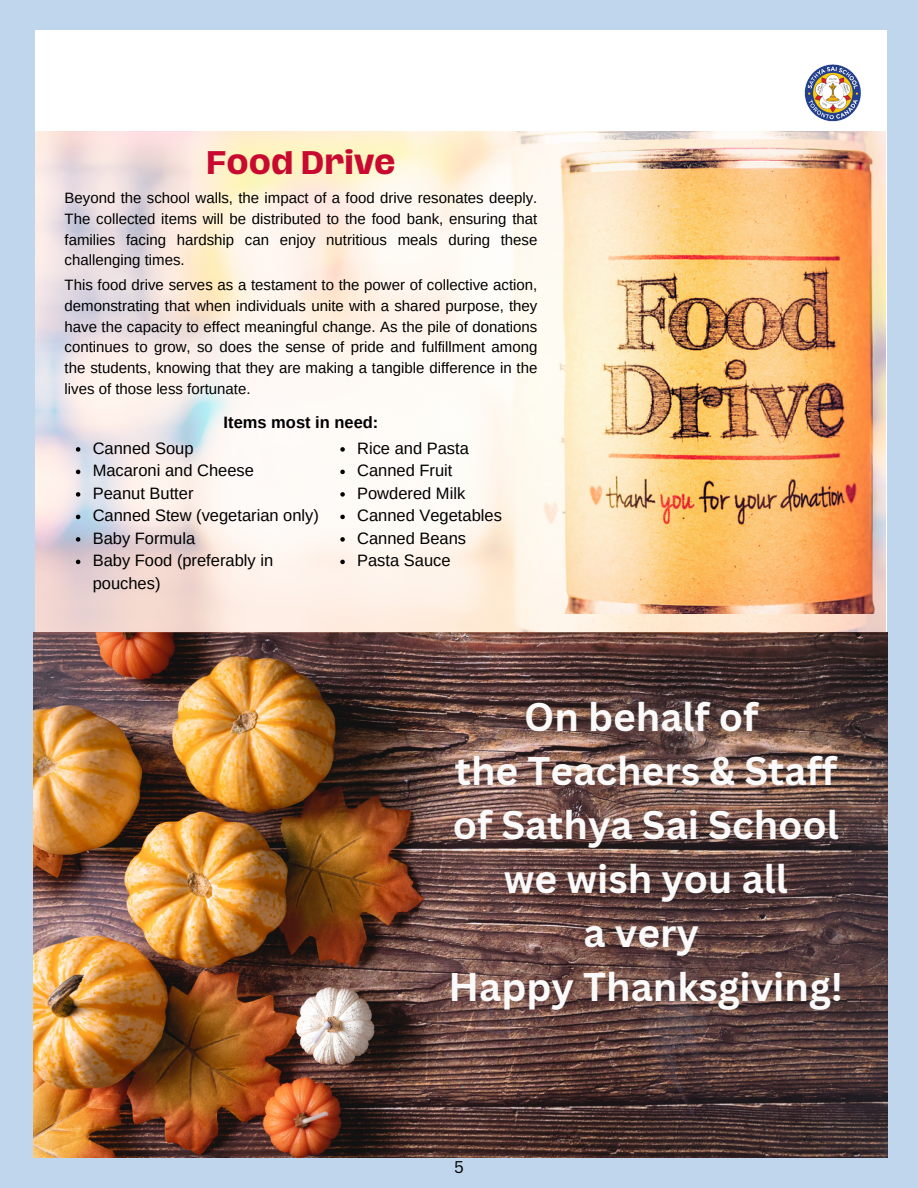
<style>
.page{position:relative;width:918px;height:1188px;background:#bfd6ec}
.page>*{position:absolute;margin:0;border:0;box-sizing:border-box;transform-origin:0 0}
.t1{font:700 38.85px "Canva Sans";color:#fafafa}
.t2{font:700 30px "Hagrid Text";color:#c80a30}
.t3{font:16.5px/22.5px "Arimo";color:#000}
.t4{font:700 16.5px "Arimo";color:#000}
.t5{font:16.5px "Canva Sans";color:#000}
.t6{font:15px/20.7px "Arimo";color:#000;text-align:justify}
</style>
<div class="page">
<div style="left:36px;top:31px;width:851px;height:1126px;background:#fff"></div>
<img style="left:804px;top:64px;width:57px;height:58px">
<img style="left:33px;top:632px;width:854px;height:526px">
<img style="left:36px;top:132px;width:849px;height:500px">
<img style="left:556px;top:132px;width:330px;height:481px">
<svg style="left:76px;top:447px;width:4px;height:5px"></svg>
<svg style="left:76px;top:470px;width:4px;height:4px"></svg>
<svg style="left:76px;top:492px;width:4px;height:5px"></svg>
<svg style="left:76px;top:515px;width:4px;height:4px"></svg>
<svg style="left:76px;top:537px;width:4px;height:5px"></svg>
<svg style="left:76px;top:560px;width:4px;height:4px"></svg>
<svg style="left:340px;top:447px;width:5px;height:5px"></svg>
<svg style="left:340px;top:470px;width:5px;height:4px"></svg>
<svg style="left:340px;top:492px;width:5px;height:5px"></svg>
<svg style="left:340px;top:515px;width:5px;height:4px"></svg>
<svg style="left:340px;top:537px;width:5px;height:5px"></svg>
<svg style="left:340px;top:560px;width:5px;height:4px"></svg>
<p class="t2" style="left:206px;top:148px;width:191px">Food Drive</p>
<p class="t6" style="left:65px;top:188px;width:474px">Beyond the school walls, the impact of a food drive resonates deeply.<br>The collected items will be distributed to the food bank, ensuring that families facing hardship can enjoy nutritious meals during these challenging times.</p>
<p class="t6" style="left:65px;top:275px;width:474px">This food drive serves as a testament to the power of collective action, demonstrating that when individuals unite with a shared purpose, they have the capacity to effect meaningful change. As the pile of donations continues to grow, so does the sense of pride and fulfillment among the students, knowing that they are making a tangible difference in the lives of those less fortunate.</p>
<p class="t4" style="left:224px;top:414px;width:156px">Items most in need:</p>
<p class="t3" style="left:93px;top:437px;width:102px">Canned Soup</p>
<p class="t3" style="left:93px;top:459px;width:163px">Macaroni and Cheese</p>
<p class="t3" style="left:93px;top:482px;width:102px">Peanut Butter</p>
<p class="t3" style="left:93px;top:504px;width:228px">Canned Stew (vegetarian only)</p>
<p class="t3" style="left:93px;top:527px;width:104px">Baby Formula</p>
<p class="t3" style="left:93px;top:549px;width:182px">Baby Food (preferably in pouches)</p>
<p class="t3" style="left:357px;top:437px;width:113px">Rice and Pasta</p>
<p class="t3" style="left:357px;top:459px;width:97px">Canned Fruit</p>
<p class="t3" style="left:357px;top:482px;width:110px">Powdered Milk</p>
<p class="t3" style="left:357px;top:504px;width:146px">Canned Vegetables</p>
<p class="t3" style="left:357px;top:527px;width:111px">Canned Beans</p>
<p class="t3" style="left:357px;top:549px;width:95px">Pasta Sauce</p>
<p class="t1" style="left:524px;top:690px;width:236px">On behalf of</p>
<p class="t1" style="left:455px;top:744px;width:384px">the Teachers &amp; Staff</p>
<p class="t1" style="left:453px;top:798px;width:388px">of Sathya Sai School</p>
<p class="t1" style="left:504px;top:852px;width:285px">we wish you all</p>
<p class="t1" style="left:584px;top:906px;width:117px">a very</p>
<p class="t1" style="left:449px;top:960px;width:396px">Happy Thanksgiving!</p>
<p class="t5" style="left:454px;top:1155px;width:11px">5</p>
</div>
